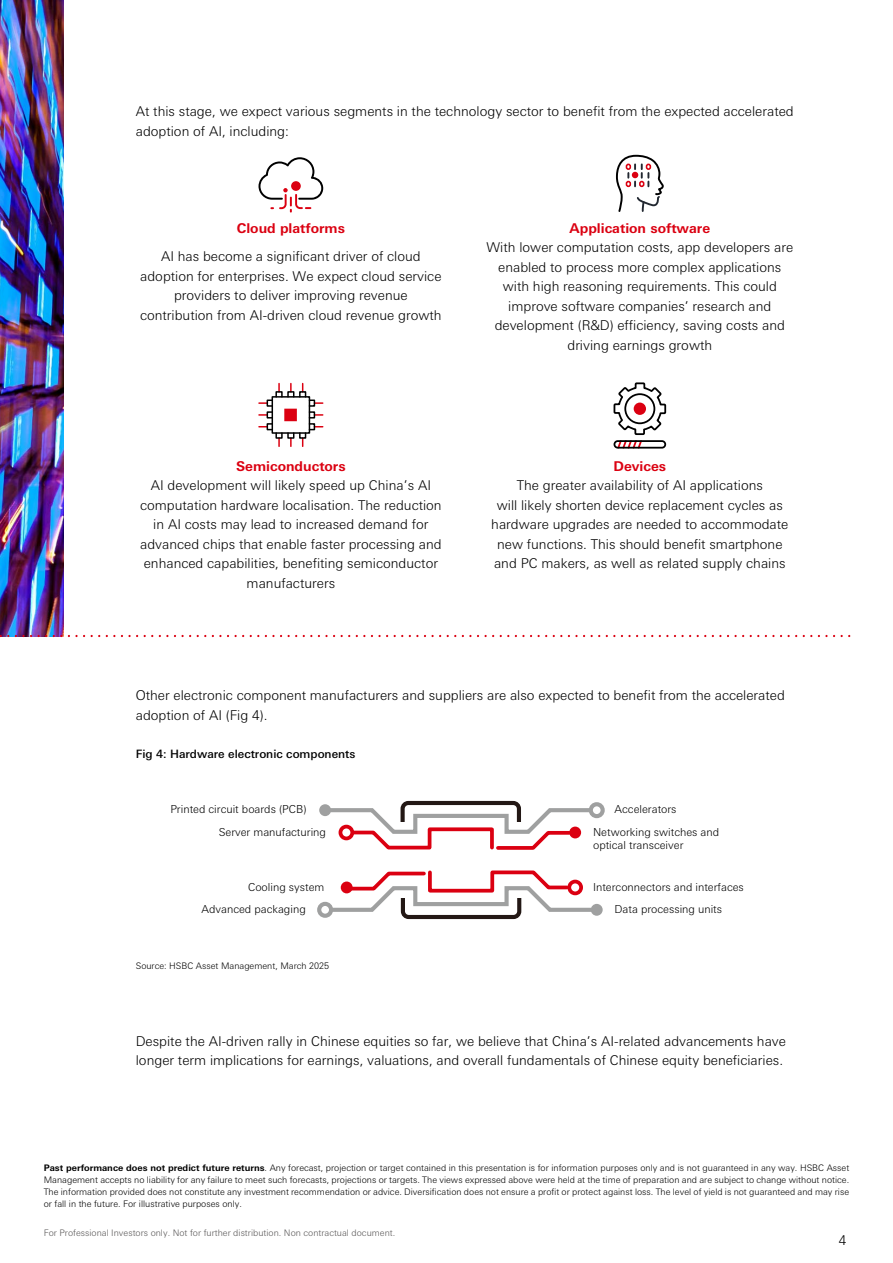
<style>
.page{position:relative;width:893px;height:1263px;background:#fff}
.page>*{position:absolute;margin:0;border:0;box-sizing:border-box;transform-origin:0 0}
.t1{font:300 13.5px/19.5px "Univers Nextfor HSBC";color:#000;text-align:center}
.t2{font:700 13.5px "Univers Nextfor HSBC";color:#db0011}
.t3{font:500 11.55px "Univers Nextfor HSBC";color:#000}
.t4{font:300 10.95px/13.2px "Univers Nextfor HSBC";color:#000}
.t5{font:300 9px/12px "Univers Nextfor HSBC";color:#000;text-align:justify}
.t6{font:300 9px "Univers Nextfor HSBC";color:#595757}
.s1{font-weight:700}
</style>
<div class="page">
<img style="left:0;top:0;width:64px;height:635px">
<svg style="left:0;top:635px;width:849px;height:2px"></svg>
<svg style="left:319px;top:804px;width:12px;height:12px"></svg>
<div style="left:589px;top:802px;width:16px;height:16px;border:4px solid #9fa0a0;border-radius:50%"></div>
<div style="left:591px;top:904px;width:12px;height:12px;background:#9fa0a0;border-radius:50%"></div>
<div style="left:317px;top:902px;width:16px;height:16px;border:4px solid #9fa0a0;border-radius:50%"></div>
<svg style="left:322px;top:800px;width:272px;height:50px"></svg>
<svg style="left:328px;top:870px;width:270px;height:50px"></svg>
<svg style="left:259px;top:383px;width:64px;height:63px"></svg>
<svg style="left:613px;top:382px;width:54px;height:66px"></svg>
<div style="left:614px;top:440px;width:52px;height:9px;border:2px solid #000;border-radius:3px"></div>
<svg style="left:258px;top:157px;width:65px;height:56px"></svg>
<div style="left:291px;top:181px;width:10px;height:10px;background:#db0011;border-radius:50%"></div>
<svg style="left:616px;top:154px;width:48px;height:58px"></svg>
<div style="left:284px;top:409px;width:13px;height:12px;background:#db0011"></div>
<div style="left:634px;top:403px;width:12px;height:12px;background:#db0011;border-radius:50%"></div>
<div style="left:624px;top:393px;width:31px;height:31px;border:2px solid #000;border-radius:50%"></div>
<p class="t1" style="left:136px;top:101px;width:659px;text-align:left">At this stage, we expect various segments in the technology sector to benefit from the expected accelerated adoption of AI, including:</p>
<p class="t2" style="left:237px;top:218px;width:110px">Cloud platforms</p>
<p class="t1" style="left:140px;top:246px;width:303px">AI has become a significant driver of cloud adoption for enterprises. We expect cloud service providers to deliver improving revenue contribution from AI-driven cloud revenue growth</p>
<p class="t2" style="left:236px;top:456px;width:111px">Semiconductors</p>
<p class="t1" style="left:140px;top:475px;width:303px">AI development will likely speed up China’s AI computation hardware localisation. The reduction in AI costs may lead to increased demand for advanced chips that enable faster processing and enhanced capabilities, benefiting semiconductor manufacturers</p>
<p class="t2" style="left:569px;top:218px;width:142px">Application software</p>
<p class="t1" style="left:486px;top:237px;width:308px">With lower computation costs, app developers are enabled to process more complex applications with high reasoning requirements. This could improve software companies’ research and development (R&amp;D) efficiency, saving costs and driving earnings growth</p>
<p class="t2" style="left:613px;top:456px;width:54px">Devices</p>
<p class="t1" style="left:491px;top:475px;width:299px">The greater availability of AI applications<br>will likely shorten device replacement cycles as hardware upgrades are needed to accommodate new functions. This should benefit smartphone and PC makers, as well as related supply chains</p>
<p class="t1" style="left:136px;top:685px;width:651px;text-align:left">Other electronic component manufacturers and suppliers are also expected to benefit from the accelerated adoption of AI (Fig 4).</p>
<p class="t3" style="left:136px;top:745px;width:221px">Fig 4: Hardware electronic components</p>
<p class="t4" style="left:170px;top:802px;width:138px">Printed circuit boards (PCB)</p>
<p class="t4" style="left:219px;top:825px;width:109px">Server manufacturing</p>
<p class="t4" style="left:615px;top:802px;width:63px">Accelerators</p>
<p class="t4" style="left:593px;top:825px;width:128px">Networking switches and optical transceiver</p>
<p class="t4" style="left:248px;top:880px;width:78px">Cooling system</p>
<p class="t4" style="left:593px;top:880px;width:152px">Interconnectors and interfaces</p>
<p class="t4" style="left:201px;top:902px;width:106px">Advanced packaging</p>
<p class="t4" style="left:615px;top:902px;width:109px">Data processing units</p>
<p class="t5" style="left:136px;top:959px;width:195px">Source: HSBC Asset Management, March 2025</p>
<p class="t1" style="left:136px;top:1030px;width:652px;text-align:left">Despite the AI-driven rally in Chinese equities so far, we believe that China’s AI-related advancements have longer term implications for earnings, valuations, and overall fundamentals of Chinese equity beneficiaries.</p>
<p class="t5" style="left:44px;top:1161px;width:807px"><span class="s1">Past performance does not predict future returns</span>. Any forecast, projection or target contained in this presentation is for information purposes only and is not guaranteed in any way. HSBC Asset Management accepts no liability for any failure to meet such forecasts, projections or targets. The views expressed above were held at the time of preparation and are subject to change without notice.<br>The information provided does not constitute any investment recommendation or advice. Diversification does not ensure a profit or protect against loss. The level of yield is not guaranteed and may rise or fall in the future. For illustrative purposes only.</p>
<p class="t6" style="left:44px;top:1226px;width:353px">For Professional Investors only. Not for further distribution. Non contractual document.</p>
<p class="t1" style="left:839px;top:1229px;width:9px">4</p>
</div>
